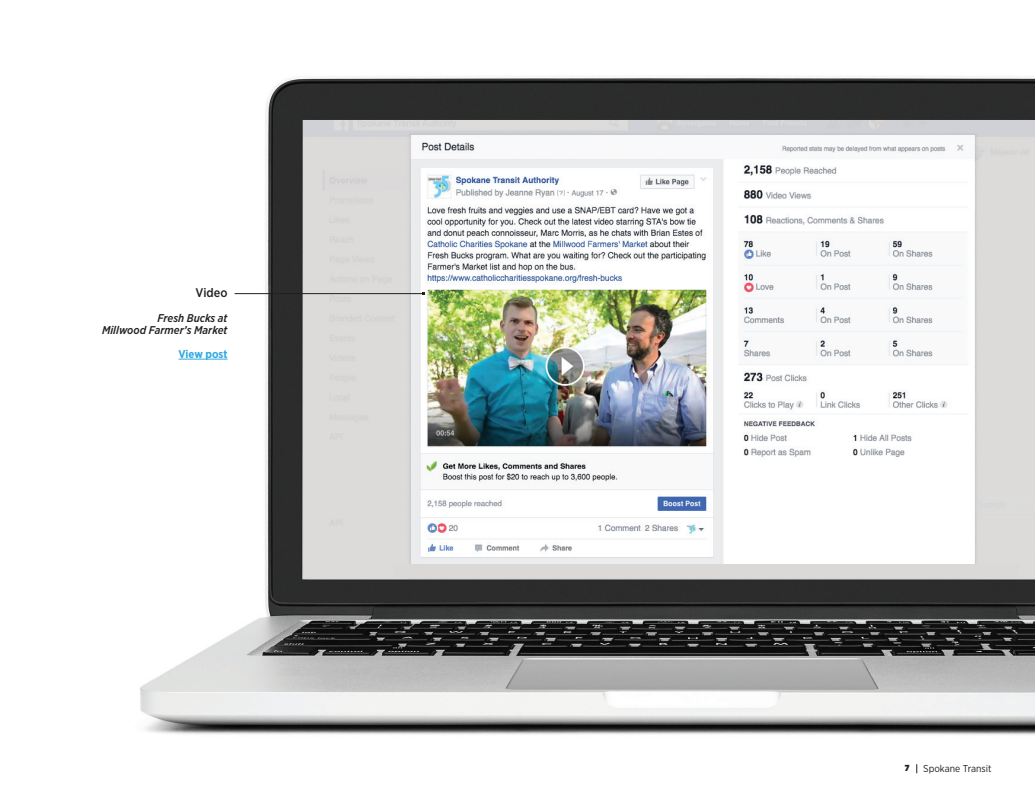
<style>
.page{position:relative;width:1035px;height:810px;background:#fff}
.page>*{position:absolute;margin:0;border:0;box-sizing:border-box;transform-origin:0 0}
.t1{font:500 12.5px "Gotham Narrow";color:#231f20}
.t2{font:italic 500 11.25px/12.5px "Gotham Narrow";color:#231f20;text-align:right}
.t3{font:700 11.25px "Gotham Narrow";letter-spacing:-.005em;color:#2ea9e0}
.t4{font:10px "Gotham Narrow";color:#231f20}
.t5{font:900 8.75px "Gotham Narrow";color:#231f20}
</style>
<div class="page">
<img style="left:140px;top:76px;width:895px;height:659px">
<hr style="left:179px;top:359px;width:49px;height:1px;background:#2ea9e0">
<img style="left:411px;top:159px;width:563px;height:405px">
<div style="left:393px;top:564px;width:625px;height:14px;background:#dad9d8"></div>
<hr style="left:235px;top:293px;width:189px;height:1px;background:#231f20">
<p class="t1" style="left:196px;top:284px;width:33px">Video</p>
<p class="t2" style="left:102px;top:311px;width:127px">Fresh Bucks at<br>Millwood Farmer’s Market</p>
<p class="t3" style="left:179px;top:347px;width:50px">View post</p>
<p class="t5" style="left:905px;top:762px;width:6px">7</p>
<p class="t4" style="left:923px;top:763px;width:70px">Spokane Transit</p>
</div>
